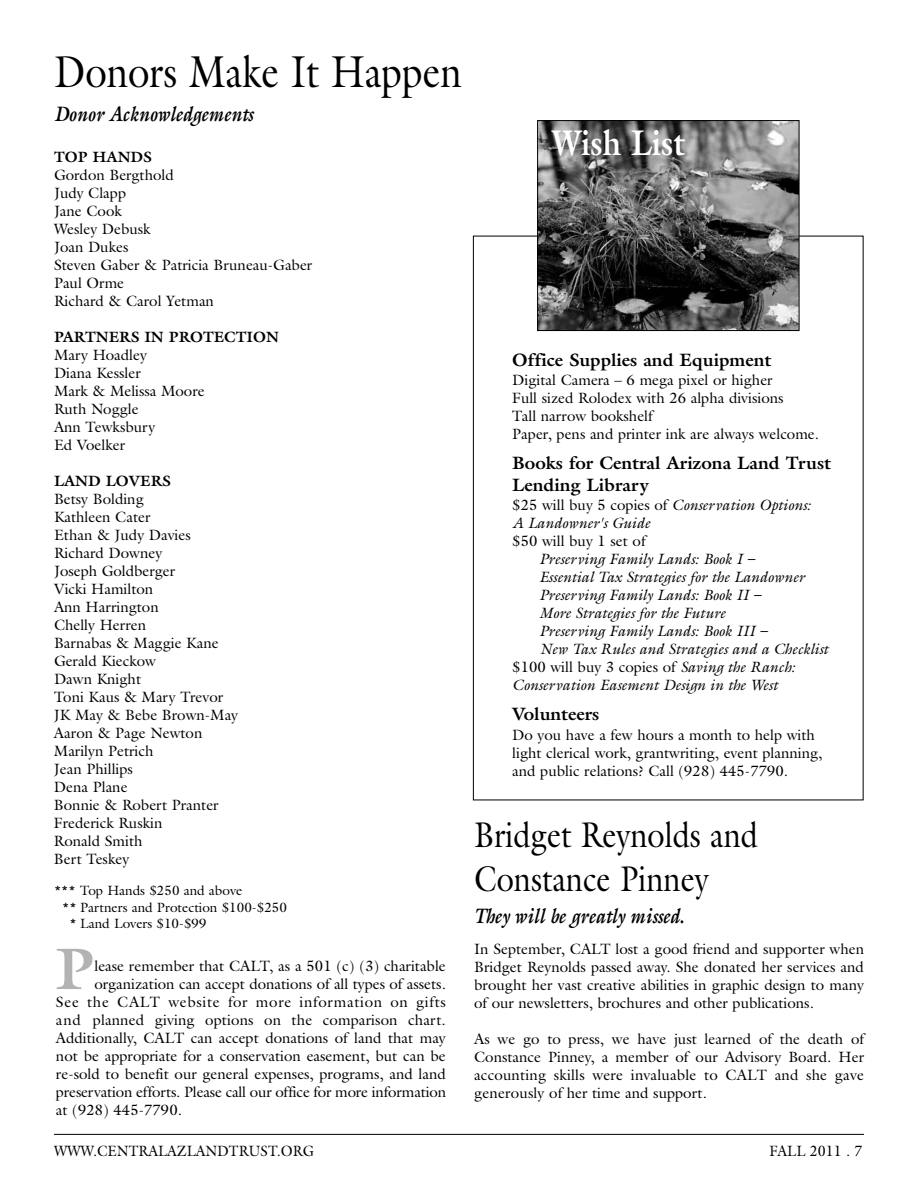
<style>
.page{position:relative;width:918px;height:1188px;background:#fff}
.page>*{position:absolute;margin:0;border:0;box-sizing:border-box;transform-origin:0 0}
.t1{font:700 59.1px "Galliard";color:#b3b3b3}
.t2{font:45px "Galliard";color:#000;scale:.85 1}
.t3{font:36px/43.2px "Galliard";color:#000;scale:.85 1}
.t4{font:700 36px "Galliard";color:#fff;scale:.85 1}
.t5{font:italic 700 21px "Galliard";color:#000;scale:.85 1}
.t6{font:700 18px/21.6px "Galliard";color:#000}
.t7{font:15px/18px "Galliard";color:#000}
.t8{font:italic 15px/18px "Galliard";color:#000}
.t9{font:15px "Galliard";letter-spacing:.045em;color:#000}
.t10{font:700 15px "Galliard";color:#000}
.t11{font:15px "Galliard";color:#000;scale:.95 1}
.t12{font:13.5px "Galliard";color:#000}
.s1{font-style:normal}
.s2{font-style:italic}
</style>
<div class="page">
<hr style="left:54px;top:1134px;width:810px;height:1px;background:#000">
<img style="left:539px;top:122px;width:258px;height:207px">
<div style="left:537px;top:120px;width:262px;height:211px;border:1px solid #000"></div>
<h2 class="t2" style="left:54px;top:45px;width:481px">Donors Make It Happen</h2>
<h3 class="t5" style="left:54px;top:101px;width:236px">Donor Acknowledgements</h3>
<p class="t10" style="left:54px;top:148px;width:99px">TOP HANDS</p>
<p class="t7" style="left:54px;top:166px;width:260px">Gordon Bergthold<br>Judy Clapp<br>Jane Cook<br>Wesley Debusk<br>Joan Dukes<br>Steven Gaber &amp; Patricia Bruneau-Gaber<br>Paul Orme<br>Richard &amp; Carol Yetman</p>
<p class="t10" style="left:54px;top:328px;width:226px">PARTNERS IN PROTECTION</p>
<p class="t7" style="left:54px;top:346px;width:152px">Mary Hoadley<br>Diana Kessler<br>Mark &amp; Melissa Moore<br>Ruth Noggle<br>Ann Tewksbury<br>Ed Voelker</p>
<p class="t10" style="left:54px;top:472px;width:118px">LAND LOVERS</p>
<p class="t7" style="left:54px;top:490px;width:186px">Betsy Bolding<br>Kathleen Cater<br>Ethan &amp; Judy Davies<br>Richard Downey<br>Joseph Goldberger<br>Vicki Hamilton<br>Ann Harrington<br>Chelly Herren<br>Barnabas &amp; Maggie Kane<br>Gerald Kieckow<br>Dawn Knight<br>Toni Kaus &amp; Mary Trevor<br>JK May &amp; Bebe Brown-May<br>Aaron &amp; Page Newton<br>Marilyn Petrich<br>Jean Phillips<br>Dena Plane<br>Bonnie &amp; Robert Pranter<br>Frederick Ruskin<br>Ronald Smith<br>Bert Teskey</p>
<p class="t12" style="left:54px;top:883px;width:190px">*** Top Hands $250 and above</p>
<p class="t12" style="left:62px;top:899px;width:226px">** Partners and Protection $100-$250</p>
<p class="t12" style="left:69px;top:915px;width:139px">* Land Lovers $10-$99</p>
<h1 class="t1" style="left:56px;top:934px;width:41px">P</h1>
<p class="t7" style="left:94px;top:957px;width:353px">lease remember that CALT, as a 501 (c) (3) charitable</p>
<p class="t7" style="left:94px;top:975px;width:353px">organization can accept donations of all types of assets.</p>
<p class="t9" style="left:56px;top:993px;width:391px">See the CALT website for more information on gifts</p>
<p class="t7" style="left:56px;top:1011px;width:391px">and planned giving options on the comparison chart.</p>
<p class="t7" style="left:56px;top:1029px;width:391px">Additionally, CALT can accept donations of land that may</p>
<p class="t7" style="left:56px;top:1047px;width:391px">not be appropriate for a conservation easement, but can be</p>
<p class="t7" style="left:56px;top:1065px;width:391px">re-sold to benefit our general expenses, programs, and land</p>
<p class="t7" style="left:56px;top:1083px;width:392px">preservation efforts. Please call our office for more information</p>
<p class="t7" style="left:56px;top:1101px;width:127px">at (928) 445-7790.</p>
<h3 class="t4" style="left:552px;top:122px;width:158px">Wish List</h3>
<p class="t6" style="left:512px;top:349px;width:261px">Office Supplies and Equipment</p>
<p class="t7" style="left:512px;top:371px;width:308px">Digital Camera – 6 mega pixel or higher<br>Full sized Rolodex with 26 alpha divisions<br>Tall narrow bookshelf<br>Paper, pens and printer ink are always welcome.</p>
<p class="t6" style="left:512px;top:452px;width:320px">Books for Central Arizona Land Trust<br>Lending Library</p>
<p class="t8" style="left:512px;top:496px;width:300px"><span class="s1">$25 will buy 5 copies of</span> Conservation Options:<br>A Landowner's Guide</p>
<p class="t7" style="left:512px;top:532px;width:135px">$50 will buy 1 set of</p>
<p class="t8" style="left:539px;top:550px;width:216px">Preserving Family Lands: Book I –</p>
<p class="t8" style="left:539px;top:568px;width:267px">Essential Tax Strategies for the Landowner</p>
<p class="t8" style="left:539px;top:586px;width:223px">Preserving Family Lands: Book II –</p>
<p class="t8" style="left:539px;top:604px;width:188px">More Strategies for the Future</p>
<p class="t8" style="left:539px;top:622px;width:229px">Preserving Family Lands: Book III –</p>
<p class="t8" style="left:539px;top:640px;width:291px">New Tax Rules and Strategies and a Checklist</p>
<p class="t7" style="left:512px;top:658px;width:284px">$100 will buy 3 copies of <span class="s2">Saving the Ranch:</span></p>
<p class="t8" style="left:512px;top:676px;width:267px">Conservation Easement Design in the West</p>
<p class="t6" style="left:512px;top:703px;width:89px">Volunteers</p>
<p class="t7" style="left:512px;top:726px;width:312px">Do you have a few hours a month to help with light clerical work, grantwriting, event planning, and public relations? Call (928) 445-7790.</p>
<h3 class="t3" style="left:474px;top:813px;width:335px">Bridget Reynolds and<br>Constance Pinney</h3>
<h3 class="t5" style="left:474px;top:903px;width:249px">They will be greatly missed.</h3>
<p class="t7" style="left:474px;top:940px;width:391px;text-align:justify">In September, CALT lost a good friend and supporter when Bridget Reynolds passed away. She donated her services and brought her vast creative abilities in graphic design to many of our newsletters, brochures and other publications.</p>
<p class="t7" style="left:474px;top:1030px;width:391px;text-align:justify">As we go to press, we have just learned of the death of Constance Pinney, a member of our Advisory Board. Her accounting skills were invaluable to CALT and she gave generously of her time and support.</p>
<p class="t11" style="left:54px;top:1142px;width:275px">WWW.CENTRALAZLANDTRUST.ORG</p>
<p class="t11" style="left:769px;top:1142px;width:100px">FALL 2011 . 7</p>
</div>
